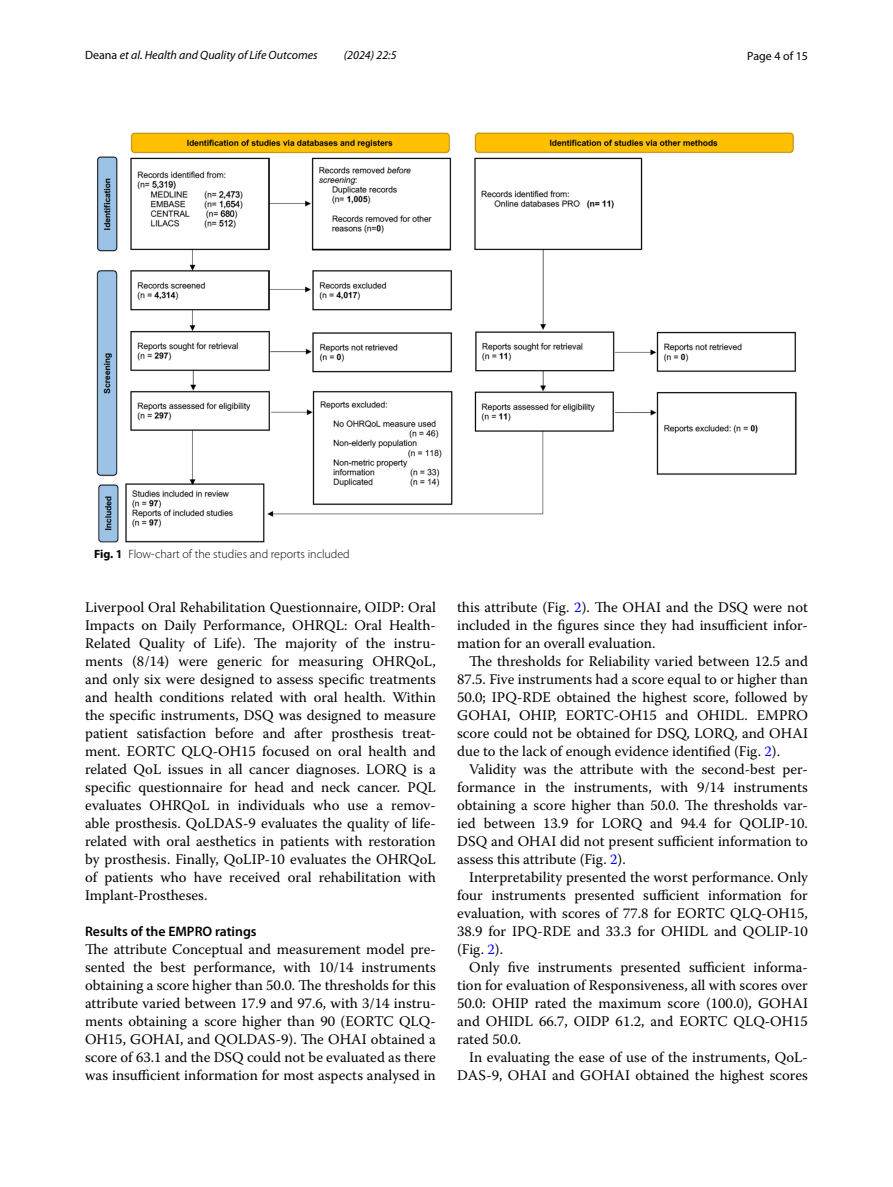
<style>
.page{position:relative;width:893px;height:1187px;background:#fff}
.page>*{position:absolute;margin:0;border:0;box-sizing:border-box;transform-origin:0 0}
.t1{font:14.7px/18px "Warnock Pro";color:#000;text-align:justify}
.t2{font:600 13.8px "Myriad Pro";color:#000}
.t3{font:italic 12px "Myriad Pro";color:#000}
.t4{font:300 12px "Myriad Pro";color:#000}
.t5{font:12px "Myriad Pro";color:#000}
.s1{font-style:normal}
.s2{font-weight:700}
.s3{color:#00f}
</style>
<div class="page">
<img style="left:96px;top:133px;width:701px;height:409px">
<p class="t3" style="left:85px;top:48px;width:234px"><span class="s1">Deana</span> et al. Health and Quality of Life Outcomes</p>
<p class="t3" style="left:344px;top:48px;width:54px">(2024) 22:5</p>
<p class="t5" style="left:747px;top:48px;width:62px">Page 4 of 15</p>
<p class="t4" style="left:94px;top:547px;width:257px"><span class="s2">Fig. 1</span> Flow-chart of the studies and reports included</p>
<p class="t1" style="left:85px;top:597px;width:352px">Liverpool Oral Rehabilitation Questionnaire, OIDP: Oral Impacts on Daily Performance, OHRQL: Oral Health-Related Quality of Life). The majority of the instru&shy;ments (8/14) were generic for measuring OHRQoL, and only six were designed to assess specific treatments and health conditions related with oral health. Within the specific instruments, DSQ was designed to measure patient satisfaction before and after prosthesis treat&shy;ment. EORTC QLQ-OH15 focused on oral health and related QoL issues in all cancer diagnoses. LORQ is a specific questionnaire for head and neck cancer. PQL evaluates OHRQoL in individuals who use a remov&shy;able prosthesis. QoLDAS-9 evaluates the quality of life&shy;related with oral aesthetics in patients with restoration by prosthesis. Finally, QoLIP-10 evaluates the OHRQoL of patients who have received oral rehabilitation with Implant-Prostheses.</p>
<p class="t2" style="left:85px;top:922px;width:173px">Results of the EMPRO ratings</p>
<p class="t1" style="left:85px;top:939px;width:352px">The attribute Conceptual and measurement model pre&shy;sented the best performance, with 10/14 instruments obtaining a score higher than 50.0. The thresholds for this attribute varied between 17.9 and 97.6, with 3/14 instru&shy;ments obtaining a score higher than 90 (EORTC QLQ-OH15, GOHAI, and QOLDAS-9). The OHAI obtained a score of 63.1 and the DSQ could not be evaluated as there was insufficient information for most aspects analysed in</p>
<p class="t1" style="left:457px;top:597px;width:352px">this attribute (Fig. <span class="s3">2</span>). The OHAI and the DSQ were not included in the figures since they had insufficient infor&shy;mation for an overall evaluation.</p>
<p class="t1" style="left:457px;top:651px;width:352px;text-indent:12px">The thresholds for Reliability varied between 12.5 and 87.5. Five instruments had a score equal to or higher than 50.0; IPQ-RDE obtained the highest score, followed by GOHAI, OHIP, EORTC-OH15 and OHIDL. EMPRO score could not be obtained for DSQ, LORQ, and OHAI due to the lack of enough evidence identified (Fig. <span class="s3">2</span>).</p>
<p class="t1" style="left:457px;top:759px;width:352px;text-indent:12px">Validity was the attribute with the second-best per&shy;formance in the instruments, with 9/14 instruments obtaining a score higher than 50.0. The thresholds var&shy;ied between 13.9 for LORQ and 94.4 for QOLIP-10.<br>DSQ and OHAI did not present sufficient information to assess this attribute (Fig. <span class="s3">2</span>).</p>
<p class="t1" style="left:457px;top:867px;width:352px;text-indent:12px">Interpretability presented the worst performance. Only four instruments presented sufficient information for evaluation, with scores of 77.8 for EORTC QLQ-OH15, 38.9 for IPQ-RDE and 33.3 for OHIDL and QOLIP-10 (Fig. <span class="s3">2</span>).</p>
<p class="t1" style="left:457px;top:957px;width:352px;text-indent:12px">Only five instruments presented sufficient informa&shy;tion for evaluation of Responsiveness, all with scores over 50.0: OHIP rated the maximum score (100.0), GOHAI and OHIDL 66.7, OIDP 61.2, and EORTC QLQ-OH15 rated 50.0.</p>
<p class="t1" style="left:457px;top:1047px;width:352px;text-align:right">In evaluating the ease of use of the instruments, QoL-<br>DAS-9, OHAI and GOHAI obtained the highest scores</p>
</div>
